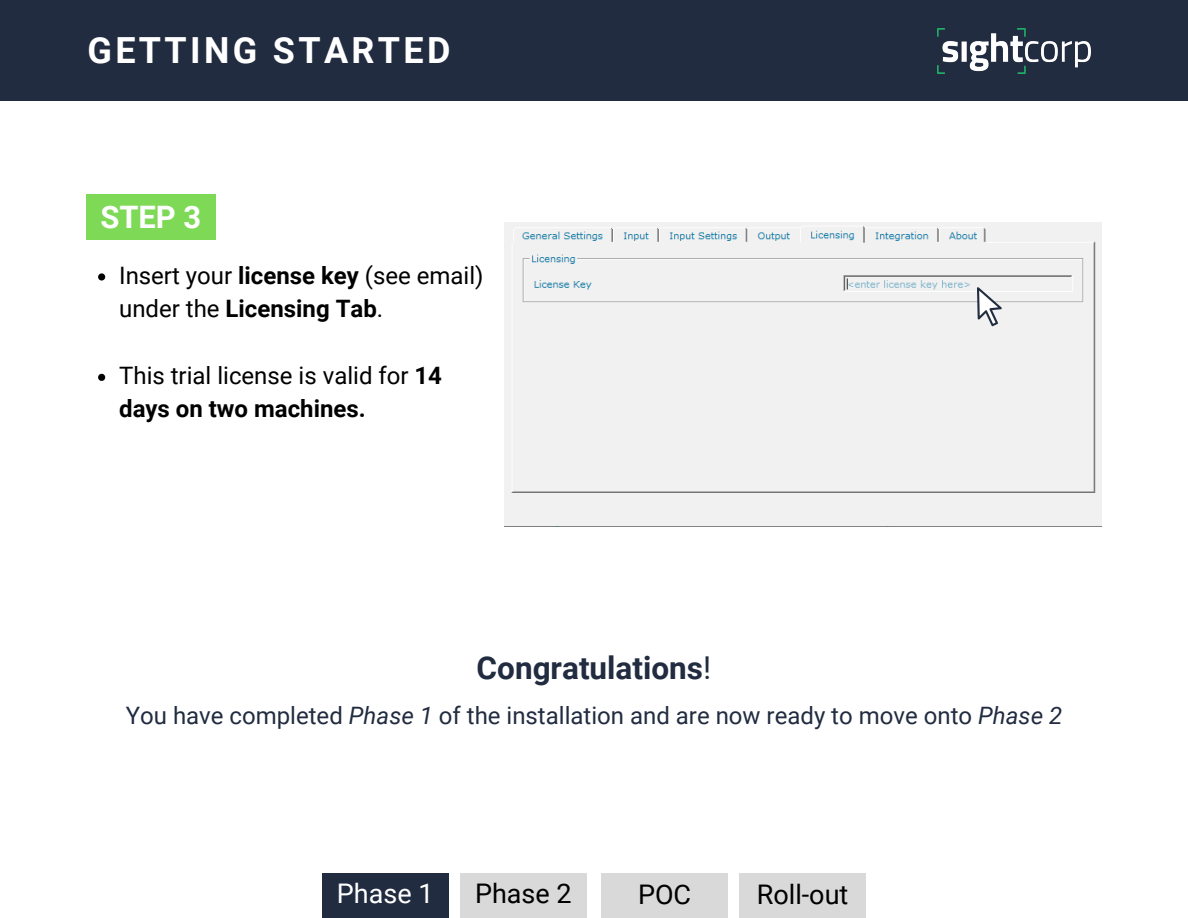
<style>
.page{position:relative;width:1188px;height:918px;background:#fff}
.page>*{position:absolute;margin:0;border:0;box-sizing:border-box;transform-origin:0 0}
.t1{font:700 36px "Roboto";letter-spacing:.095em;color:#fff}
.t2{font:700 31.5px "Roboto";color:#212c40}
.t3{font:700 30.9px "Roboto";color:#fff}
.t4{font:27px "Roboto";color:#000}
.t5{font:27px "Roboto";color:#fff}
.t6{font:24px/33.5px "Roboto";color:#000}
.t7{font:24px "Roboto";color:#212c40}
.s1{font-weight:700}
.s2{font-weight:400}
.s3{font-style:italic}
</style>
<div class="page">
<svg style="left:98px;top:273px;width:7px;height:8px"></svg>
<svg style="left:98px;top:374px;width:7px;height:7px"></svg>
<div style="left:86px;top:195px;width:130px;height:45px;background:#7ed957"></div>
<div style="left:504px;top:223px;width:598px;height:303px;background:#f1f1f1"></div>
<svg style="left:977px;top:287px;width:25px;height:39px"></svg>
<div style="left:0;top:0;width:1188px;height:101px;background:#212c40"></div>
<div style="left:322px;top:874px;width:126px;height:44px;background:#212c40"></div>
<div style="left:460px;top:874px;width:126px;height:44px;background:#d9d9d9"></div>
<div style="left:602px;top:874px;width:126px;height:44px;background:#d9d9d9"></div>
<div style="left:740px;top:874px;width:126px;height:44px;background:#d9d9d9"></div>
<img style="left:938px;top:29px;width:153px;height:45px">
<p class="t1" style="left:87px;top:29px;width:365px">GETTING STARTED</p>
<p class="t3" style="left:100px;top:199px;width:102px">STEP 3</p>
<p class="t6" style="left:119px;top:259px;width:366px">Insert your <span class="s1">license key</span> (see email) under the <span class="s1">Licensing Tab</span>.</p>
<p class="t6" style="left:119px;top:359px;width:324px">This trial license is valid for <span class="s1">14 days on two machines.</span></p>
<p class="t2" style="left:477px;top:650px;width:236px">Congratulations<span class="s2">!</span></p>
<p class="t7" style="left:126px;top:701px;width:938px">You have completed <span class="s3">Phase 1</span> of the installation and are now ready to move onto <span class="s3">Phase 2</span></p>
<p class="t5" style="left:337px;top:874px;width:98px">Phase 1</p>
<p class="t4" style="left:475px;top:874px;width:98px">Phase 2</p>
<p class="t4" style="left:638px;top:875px;width:55px">POC</p>
<p class="t4" style="left:757px;top:875px;width:93px">Roll-out</p>
<p class="t5" style="left:337px;top:878px;width:98px">Phase 1</p>
<p class="t4" style="left:475px;top:878px;width:98px">Phase 2</p>
<p class="t4" style="left:638px;top:879px;width:55px">POC</p>
<p class="t4" style="left:757px;top:879px;width:93px">Roll-out</p>
</div>
